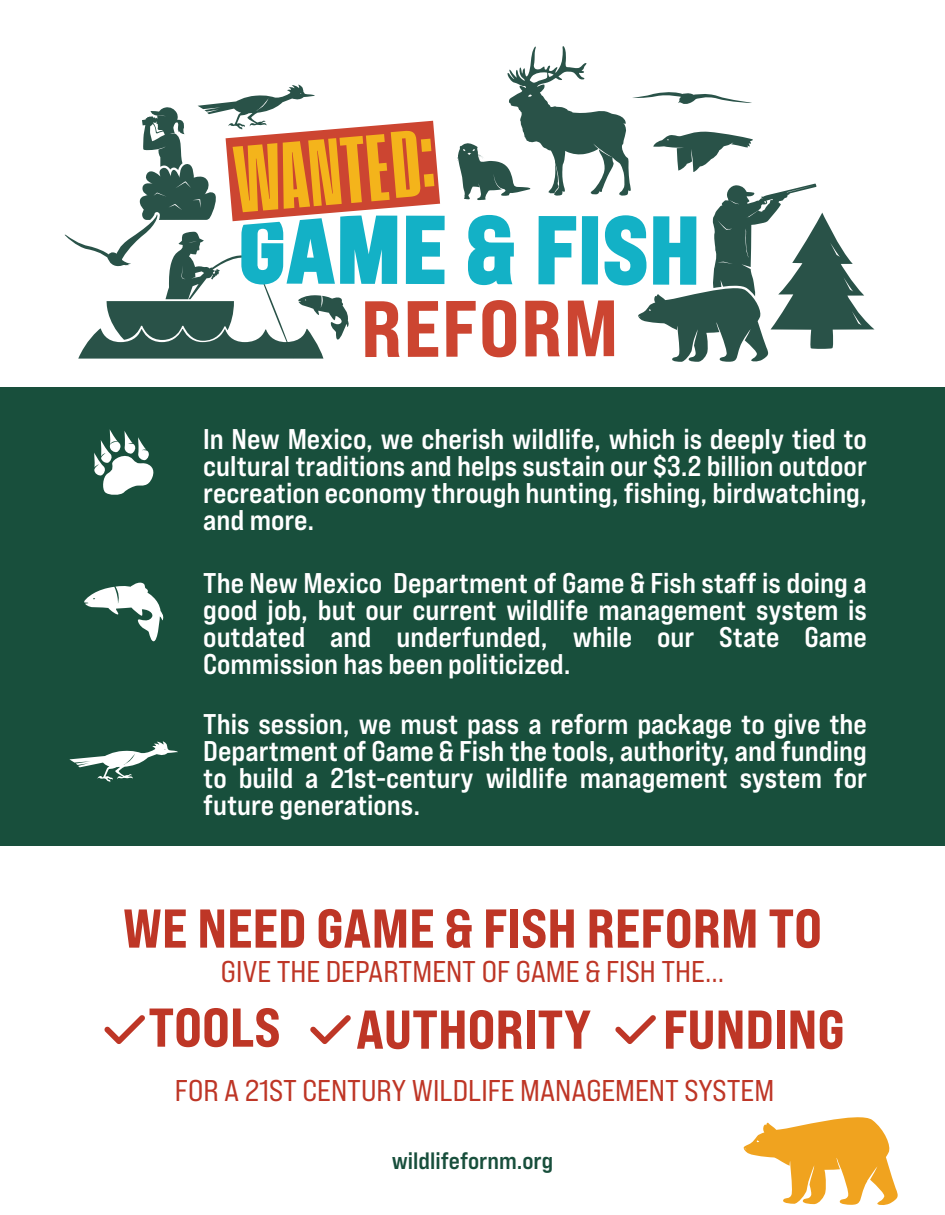
<style>
.page{position:relative;width:945px;height:1215px;background:#fff}
.page>*{position:absolute;margin:0;border:0;box-sizing:border-box;transform-origin:0 0}
.t1{font:54.6px/99px "Bebas Neue Pro Exp Eb";color:#be3626}
.t2{font:30px "Bebas Neue Pro Exp Rg";color:#be3626}
.t3{font:28.5px/27px "Bebas Neue Pro Exp Bd";color:#fff;text-align:justify}
.t4{font:23.7px "Bebas Neue Pro Exp Bd";color:#184f3c}
</style>
<div class="page">
<svg style="left:104px;top:1015px;width:41px;height:29px"></svg>
<svg style="left:310px;top:1015px;width:41px;height:29px"></svg>
<svg style="left:615px;top:1015px;width:41px;height:29px"></svg>
<div style="left:0;top:388px;width:945px;height:458px;background:#184f3c"></div>
<svg style="left:743px;top:1117px;width:155px;height:88px"></svg>
<svg style="left:94px;top:429px;width:60px;height:66px"></svg>
<svg style="left:84px;top:582px;width:80px;height:60px"></svg>
<svg style="left:69px;top:741px;width:109px;height:41px"></svg>
<svg style="left:64px;top:46px;width:810px;height:316px"></svg>
<p class="t3" style="left:203px;top:425px;width:665px">In New Mexico, we cherish wildlife, which is deeply tied to cultural traditions and helps sustain our $3.2 billion outdoor recreation economy through hunting, fishing, birdwatching, and more.</p>
<p class="t3" style="left:203px;top:569px;width:665px">The New Mexico Department of Game &amp; Fish staff is doing a good job, but our current wildlife management system is outdated and underfunded, while our State Game Commission has been politicized.</p>
<p class="t3" style="left:203px;top:710px;width:665px">This session, we must pass a reform package to give the Department of Game &amp; Fish the tools, authority, and funding to build a 21st-century wildlife management system for future generations.</p>
<h1 class="t1" style="left:148px;top:878px;width:675px;text-indent:-25px">WE NEED GAME &amp; FISH REFORM TO<br>TOOLS</h1>
<p class="t2" style="left:221px;top:953px;width:505px">GIVE THE DEPARTMENT OF GAME &amp; FISH THE…</p>
<h1 class="t1" style="left:356px;top:979px;width:237px">AUTHORITY</h1>
<h1 class="t1" style="left:663px;top:979px;width:183px">FUNDING</h1>
<p class="t2" style="left:175px;top:1072px;width:601px">FOR A 21ST CENTURY WILDLIFE MANAGEMENT SYSTEM</p>
<p class="t4" style="left:392px;top:1146px;width:163px">wildlifefornm.org</p>
</div>
